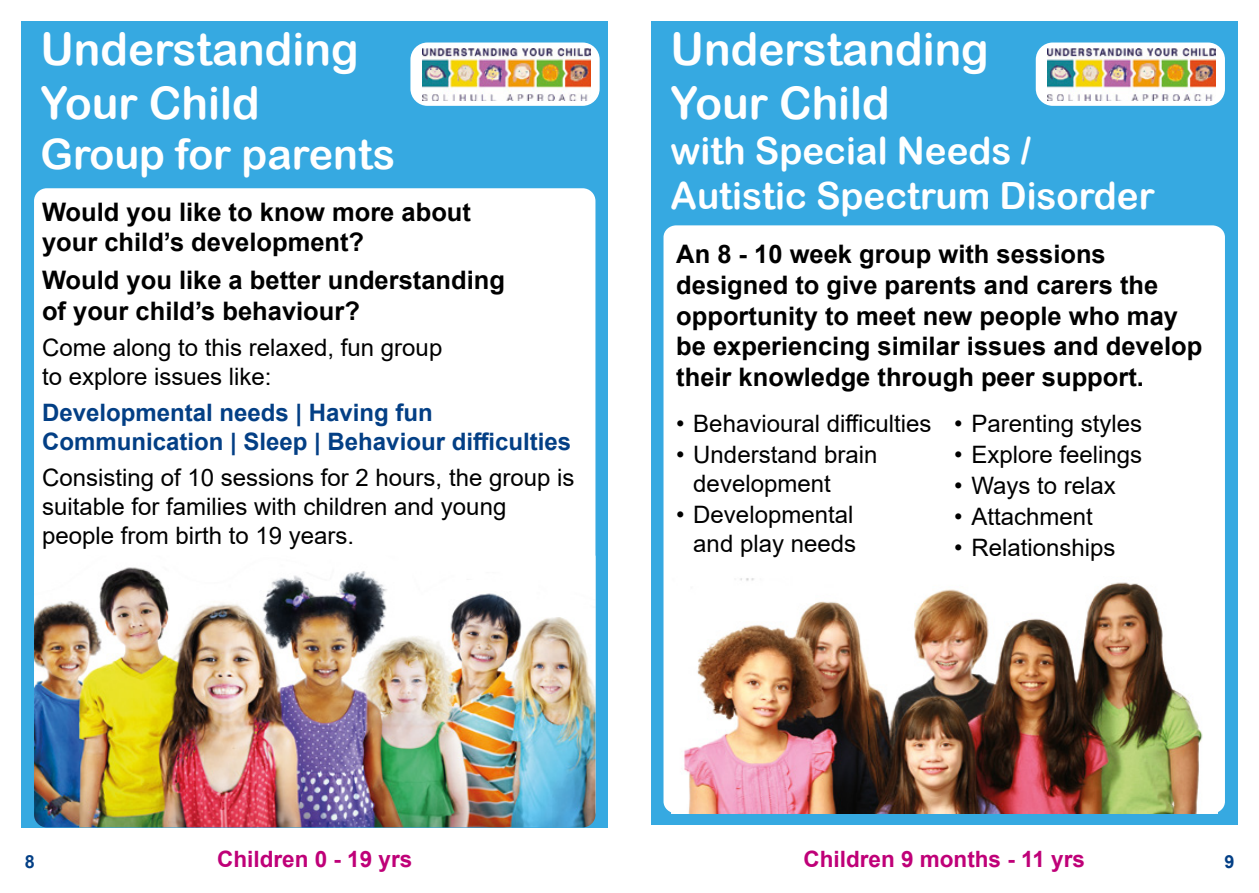
<style>
.page{position:relative;width:1259px;height:893px;background:#fff}
.page>*{position:absolute;margin:0;border:0;box-sizing:border-box;transform-origin:0 0}
.t1{font:45px/54px "Arial Rounded MT Bold";color:#fff}
.t2{font:42px "Arial Rounded MT Bold";color:#fff}
.t3{font:37.5px/45px "Arial Rounded MT Bold";color:#fff}
.t4{font:700 25.5px/30.6px "Arial";color:#000}
.t5{font:24px/28.8px "Arial";color:#000}
.t6{font:700 24px/28.8px "Arial";color:#033f85}
.t7{font:700 22.5px "Arial";color:#bf0078}
.t8{font:700 18px "Arial";color:#033f85}
</style>
<div class="page">
<div style="left:21px;top:21px;width:587px;height:807px;background:#36a9e1"></div>
<div style="left:34px;top:188px;width:561px;height:636px;background:#fff;border-radius:13px"></div>
<div style="left:651px;top:21px;width:586px;height:804px;background:#36a9e1"></div>
<div style="left:663px;top:225px;width:562px;height:588px;background:#fff;border-radius:12px"></div>
<img style="left:34px;top:567px;width:561px;height:260px">
<img style="left:671px;top:578px;width:546px;height:235px">
<div style="left:410px;top:43px;width:189px;height:63px;background:#fff;border-radius:17px"></div>
<img style="left:422px;top:49px;width:168px;height:51px">
<div style="left:1035px;top:43px;width:190px;height:63px;background:#fff;border-radius:17px"></div>
<img style="left:1047px;top:49px;width:168px;height:51px">
<h1 class="t1" style="left:40px;top:21px;width:320px">Understanding<br>Your Child</h1>
<h2 class="t2" style="left:40px;top:129px;width:356px">Group for parents</h2>
<p class="t4" style="left:42px;top:197px;width:430px">Would you like to know more about your child’s development?</p>
<p class="t4" style="left:42px;top:265px;width:464px">Would you like a better understanding of your child’s behaviour?</p>
<p class="t5" style="left:42px;top:333px;width:402px">Come along to this relaxed, fun group to explore issues like:</p>
<p class="t6" style="left:42px;top:399px;width:530px">Developmental needs | Having fun<br>Communication | Sleep | Behaviour difficulties</p>
<p class="t5" style="left:42px;top:463px;width:534px">Consisting of 10 sessions for 2 hours, the group is suitable for families with children and young people from birth to 19 years.</p>
<h1 class="t1" style="left:670px;top:21px;width:320px">Understanding<br>Your Child</h1>
<h3 class="t3" style="left:670px;top:127px;width:486px">with Special Needs /<br>Autistic Spectrum Disorder</h3>
<p class="t4" style="left:676px;top:239px;width:527px">An 8 - 10 week group with sessions designed to give parents and carers the opportunity to meet new people who may be experiencing similar issues and develop their knowledge through peer support.</p>
<p class="t5" style="left:676px;top:409px;width:257px">• Behavioural difficulties</p>
<p class="t5" style="left:693px;top:440px;width:186px;text-indent:-17px">• Understand brain development</p>
<p class="t5" style="left:676px;top:500px;width:181px;text-align:right">• Developmental and play needs</p>
<p class="t5" style="left:954px;top:409px;width:189px">• Parenting styles</p>
<p class="t5" style="left:954px;top:440px;width:189px">• Explore feelings</p>
<p class="t5" style="left:954px;top:471px;width:163px">• Ways to relax</p>
<p class="t5" style="left:954px;top:502px;width:140px">• Attachment</p>
<p class="t5" style="left:954px;top:533px;width:163px">• Relationships</p>
<p class="t8" style="left:25px;top:849px;width:12px">8</p>
<p class="t7" style="left:217px;top:843px;width:197px">Children 0 - 19 yrs</p>
<p class="t7" style="left:803px;top:843px;width:283px">Children 9 months - 11 yrs</p>
<p class="t8" style="left:1224px;top:849px;width:12px">9</p>
</div>
